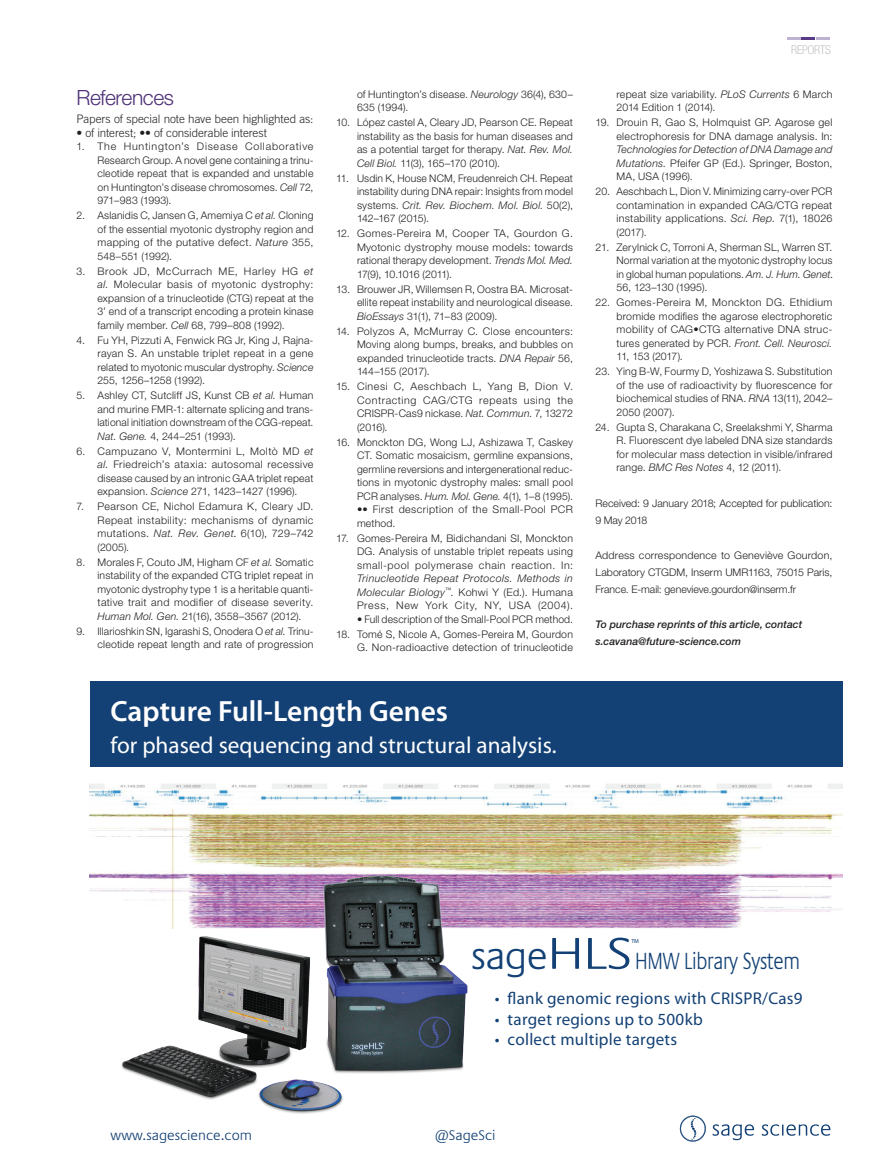
<style>
.page{position:relative;width:891px;height:1168px;background:#fff}
.page>*{position:absolute;margin:0;border:0;box-sizing:border-box;transform-origin:0 0}
.t1{font:300 39.3px "Praxis LT Pro";color:#134175}
.t2{font:600 29.4px "Myriad Pro";color:#fff}
.t3{font:300 23.85px "Praxis LT Pro";letter-spacing:-.015em;color:#134175;scale:.81 1}
.t4{font:23.25px "Myriad Pro";color:#fff}
.Redesign__headings{font:300 21px "Helvetica Neue LT Std";letter-spacing:-.025em;color:#4e3178}
.t5{font:17.1px "Myriad Pro";letter-spacing:.015em;color:#134175}
.t6{font:300 14.25px "Praxis LT Pro";color:#134175}
.t7{font:100 condensed 12px "Helvetica Neue LT Std";color:#a8a9ad}
.Redesign__caption{font:300 11.7px "Trade Gothic LT Std";letter-spacing:-.005em;color:#231f20}
.Redesign__body_text{font:300 10.5px/13.5px "Helvetica Neue LT Std";letter-spacing:.015em;color:#231f20;text-align:justify}
.Redesign__body_text-2{font:italic 500 10.5px "Helvetica Neue LT Std";color:#231f20}
.Redesign__body_text-3{font:300 10.5px/13.5px "Helvetica Neue LT Std";letter-spacing:.04em;color:#231f20}
.t8{font:7.8px "Myriad Pro";color:#000}
.t9{font:5.85px "Myriad Pro";color:#134175}
.s1{font-style:italic}
.s2{font-family:"Myriad Pro";font-weight:400}
.s3{font-size:45.3px}
</style>
<div class="page">
<svg style="left:787px;top:38px;width:43px;height:2px"></svg>
<img style="left:90px;top:784px;width:753px;height:144px">
<svg style="left:713px;top:1124px;width:41px;height:16px"></svg>
<svg style="left:762px;top:1124px;width:68px;height:11px"></svg>
<svg style="left:679px;top:1115px;width:27px;height:26px"></svg>
<img style="left:111px;top:860px;width:373px;height:254px">
<div style="left:90px;top:681px;width:753px;height:85px;background:#134175"></div>
<p class="Redesign__headings" style="left:76px;top:85px;width:99px">References</p>
<p class="Redesign__caption" style="left:76px;top:112px;width:239px">Papers of special note have been highlighted as:</p>
<p class="Redesign__caption" style="left:76px;top:125px;width:192px">• of interest; •• of considerable interest</p>
<p class="Redesign__body_text" style="left:98px;top:139px;width:218px;text-indent:-21px">1. The Huntington’s Disease Collaborative Research Group. A novel gene containing a trinu&shy;cleotide repeat that is expanded and unstable on Huntington’s disease chromosomes. <span class="s1">Cell</span> 72, 971–983 (1993).</p>
<p class="Redesign__body_text" style="left:98px;top:208px;width:218px;text-indent:-21px">2. Aslanidis C, Jansen G, Amemiya C <span class="s1">et al.</span> Cloning of the essential myotonic dystrophy region and mapping of the putative defect. <span class="s1">Nature</span> 355, 548–551 (1992).</p>
<p class="Redesign__body_text" style="left:98px;top:264px;width:218px;text-indent:-21px">3. Brook JD, McCurrach ME, Harley HG <span class="s1">et al.</span> Molecular basis of myotonic dystrophy: expansion of a trinucleotide (CTG) repeat at the 3’ end of a transcript encoding a protein kinase family member. <span class="s1">Cell</span> 68, 799–808 (1992).</p>
<p class="Redesign__body_text" style="left:98px;top:333px;width:218px;text-indent:-21px">4. Fu YH, Pizzuti A, Fenwick RG Jr, King J, Rajna&shy;rayan S. An unstable triplet repeat in a gene related to myotonic muscular dystrophy. <span class="s1">Science </span>255, 1256–1258 (1992).</p>
<p class="Redesign__body_text" style="left:98px;top:388px;width:218px;text-indent:-21px">5. Ashley CT, Sutcliff JS, Kunst CB <span class="s1">et al.</span> Human and murine FMR-1: alternate splicing and trans&shy;lational initiation downstream of the CGG-repeat.<br><span class="s1">Nat. Gene.</span> 4, 244–251 (1993).</p>
<p class="Redesign__body_text" style="left:98px;top:444px;width:217px;text-indent:-21px">6. Campuzano V, Montermini L, Moltò MD <span class="s1">et al.</span> Friedreich’s ataxia: autosomal recessive disease caused by an intronic GAA triplet repeat expansion. <span class="s1">Science</span> 271, 1423–1427 (1996).</p>
<p class="Redesign__body_text" style="left:98px;top:499px;width:218px;text-indent:-21px">7. Pearson CE, Nichol Edamura K, Cleary JD.<br>Repeat instability: mechanisms of dynamic mutations. <span class="s1">Nat. Rev. Genet</span><span class="s2">.</span> 6(10), 729–742 (2005).</p>
<p class="Redesign__body_text" style="left:98px;top:555px;width:217px;text-indent:-21px">8. Morales F, Couto JM, Higham CF <span class="s1">et al.</span> Somatic instability of the expanded CTG triplet repeat in myotonic dystrophy type 1 is a heritable quanti&shy;tative trait and modifier of disease severity.<br><span class="s1">Human Mol. Gen.</span> 21(16), 3558–3567 (2012).</p>
<p class="Redesign__body_text" style="left:76px;top:624px;width:239px;text-align:right">9. Illarioshkin SN, Igarashi S, Onodera O <span class="s1">et al.</span> Trinu&shy;cleotide repeat length and rate of progression</p>
<p class="t8" style="left:136px;top:640px;width:171px">SageHLS half page BT.pdf 1 5/14/2018 3:17:34 PM</p>
<p class="Redesign__body_text" style="left:357px;top:87px;width:218px">of Huntington’s disease. <span class="s1">Neurology</span> 36(4), 630–<br>635 (1994).</p>
<p class="Redesign__body_text" style="left:357px;top:115px;width:217px;text-indent:-21px">10. López castel A, Cleary JD, Pearson CE. Repeat instability as the basis for human diseases and as a potential target for therapy. <span class="s1">Nat. Rev. Mol.<br>Cell Biol.</span> 11(3), 165–170 (2010).</p>
<p class="Redesign__body_text" style="left:357px;top:171px;width:218px;text-indent:-21px">11. Usdin K, House NCM, Freudenreich CH. Repeat instability during DNA repair: Insights from model systems. <span class="s1">Crit. Rev. Biochem. Mol. Biol.</span> 50(2), 142–167 (2015).</p>
<p class="Redesign__body_text" style="left:357px;top:226px;width:218px;text-indent:-21px">12. Gomes-Pereira M, Cooper TA, Gourdon G.<br>Myotonic dystrophy mouse models: towards rational therapy development. <span class="s1">Trends Mol. Med.<br></span>17(9), 10.1016 (2011).</p>
<p class="Redesign__body_text" style="left:357px;top:282px;width:218px;text-indent:-21px">13. Brouwer JR, Willemsen R, Oostra BA. Microsat&shy;ellite repeat instability and neurological disease.<br><span class="s1">BioEssays</span> 31(1), 71–83 (2009).</p>
<p class="Redesign__body_text" style="left:357px;top:324px;width:218px;text-indent:-21px">14. Polyzos A, McMurray C. Close encounters:<br>Moving along bumps, breaks, and bubbles on expanded trinucleotide tracts. <span class="s1">DNA Repair</span> 56, 144–155 (2017).</p>
<p class="Redesign__body_text" style="left:357px;top:379px;width:218px;text-indent:-21px">15. Cinesi C, Aeschbach L, Yang B, Dion V.<br>Contracting CAG/CTG repeats using the CRISPR-Cas9 nickase. <span class="s1">Nat. Commun.</span> 7, 13272 (2016).</p>
<p class="Redesign__body_text" style="left:357px;top:435px;width:218px;text-indent:-21px">16. Monckton DG, Wong LJ, Ashizawa T, Caskey CT. Somatic mosaicism, germline expansions, germline reversions and intergenerational reduc&shy;tions in myotonic dystrophy males: small pool PCR analyses. <span class="s1">Hum. Mol. Gene.</span> 4(1), 1–8 (1995).</p>
<p class="Redesign__body_text-3" style="left:357px;top:502px;width:218px">•• First description of the Small-Pool PCR method.</p>
<p class="Redesign__body_text" style="left:357px;top:531px;width:218px;text-indent:-21px">17. Gomes-Pereira M, Bidichandani SI, Monckton DG. Analysis of unstable triplet repeats using small-pool polymerase chain reaction. In:<br><span class="s1">Trinucleotide Repeat Protocols. Methods in Molecular Biology</span><sup>™</sup><span class="s1">.</span> Kohwi Y (Ed.). Humana Press, New York City, NY, USA (2004).</p>
<p class="Redesign__body_text" style="left:357px;top:612px;width:218px">• Full description of the Small-Pool PCR method.</p>
<p class="Redesign__body_text" style="left:336px;top:627px;width:238px;text-align:right">18. Tomé S, Nicole A, Gomes-Pereira M, Gourdon<br>G. Non-radioactive detection of trinucleotide</p>
<p class="t2" style="left:111px;top:692px;width:339px">Capture Full-Length Genes</p>
<p class="t4" style="left:111px;top:731px;width:447px">for phased sequencing and structural analysis.</p>
<p class="t7" style="left:791px;top:43px;width:41px">REPORTS</p>
<p class="Redesign__body_text" style="left:616px;top:87px;width:217px">repeat size variability. <span class="s1">PLoS Currents</span> 6 March<br>2014 Edition 1 (2014).</p>
<p class="Redesign__body_text" style="left:616px;top:115px;width:218px;text-indent:-21px">19. Drouin R, Gao S, Holmquist GP. Agarose gel electrophoresis for DNA damage analysis. In:<br><span class="s1">Technologies for Detection of DNA Damage and Mutations.</span> Pfeifer GP (Ed.). Springer, Boston, MA, USA (1996).</p>
<p class="Redesign__body_text" style="left:616px;top:184px;width:217px;text-indent:-21px">20. Aeschbach L, Dion V. Minimizing carry-over PCR contamination in expanded CAG/CTG repeat instability applications. <span class="s1">Sci. Rep.</span> 7(1), 18026 (2017).</p>
<p class="Redesign__body_text" style="left:616px;top:240px;width:218px;text-indent:-21px">21. Zerylnick C, Torroni A, Sherman SL, Warren ST.<br>Normal variation at the myotonic dystrophy locus in global human populations. <span class="s1">Am. J. Hum. Genet</span><span class="s2">.<br></span>56, 123–130 (1995).</p>
<p class="Redesign__body_text" style="left:616px;top:295px;width:218px;text-indent:-21px">22. Gomes-Pereira M, Monckton DG. Ethidium bromide modifies the agarose electrophoretic mobility of CAG•CTG alternative DNA struc&shy;tures generated by PCR. <span class="s1">Front. Cell. Neurosci.<br></span>11, 153 (2017).</p>
<p class="Redesign__body_text" style="left:616px;top:364px;width:218px;text-indent:-21px">23. Ying B-W, Fourmy D, Yoshizawa S. Substitution of the use of radioactivity by fluorescence for biochemical studies of RNA. <span class="s1">RNA</span> 13(11), 2042– 2050 (2007).</p>
<p class="Redesign__body_text" style="left:616px;top:420px;width:217px;text-indent:-21px">24. Gupta S, Charakana C, Sreelakshmi Y, Sharma R. Fluorescent dye labeled DNA size standards for molecular mass detection in visible/infrared range. <span class="s1">BMC Res Notes</span> 4, 12 (2011).</p>
<p class="Redesign__body_text" style="left:596px;top:494px;width:238px;line-height:17.2px">Received: 9 January 2018; Accepted for publication:<br>9 May 2018</p>
<p class="Redesign__body_text" style="left:596px;top:546px;width:239px;line-height:17.2px">Address correspondence to Geneviève Gourdon, Laboratory CTGDM, Inserm UMR1163, 75015 Paris, France. E-mail: genevieve.gourdon@inserm.fr</p>
<p class="Redesign__body_text-2" style="left:596px;top:618px;width:208px">To purchase reprints of this article, contact</p>
<p class="Redesign__body_text-2" style="left:596px;top:635px;width:147px">s.cavana@future-science.com</p>
<p class="t1" style="left:471px;top:933px;width:163px">sage<span class="s3">HLS</span></p>
<p class="t9" style="left:631px;top:937px;width:9px">TM</p>
<p class="t3" style="left:635px;top:947px;width:205px">HMW Library System</p>
<p class="t5" style="left:495px;top:988px;width:309px">• flank genomic regions with CRISPR/Cas9</p>
<p class="t5" style="left:495px;top:1008px;width:210px">• target regions up to 500kb</p>
<p class="t5" style="left:495px;top:1029px;width:184px">• collect multiple targets</p>
<p class="t6" style="left:111px;top:1126px;width:143px">www.sagescience.com</p>
<p class="t6" style="left:435px;top:1126px;width:62px">@SageSci</p>
</div>
